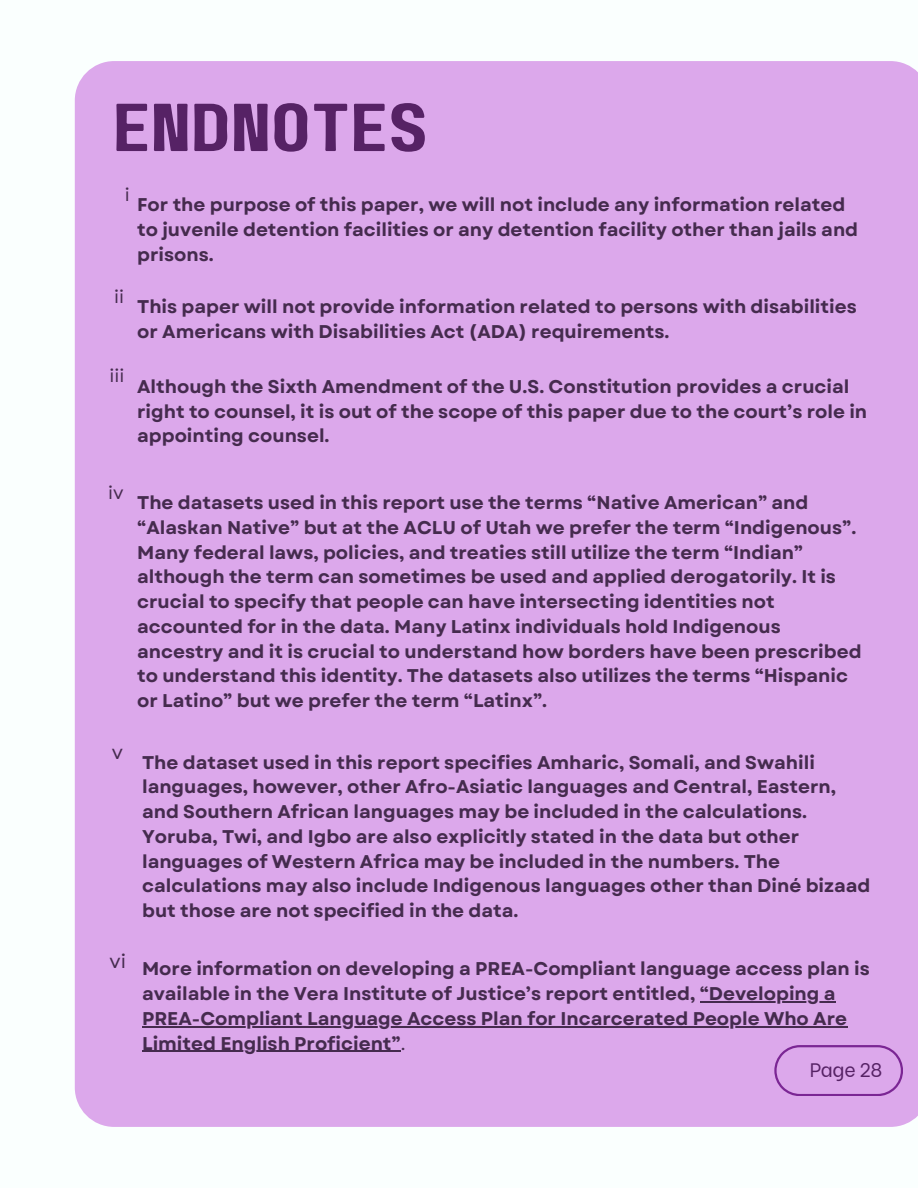
<style>
.page{position:relative;width:918px;height:1188px;background:#fafffe}
.page>*{position:absolute;margin:0;border:0;box-sizing:border-box;transform-origin:0 0}
.t1{font:67.65px "Paalalabas Display Wide BETA";color:#562265}
.t2{font:19.65px "Garet";color:#452b4e}
.t3{font:19.5px "Be Vietnam";letter-spacing:-.02em;color:#562265}
.t4{font:700 18.45px/24.8px "Garet";color:#452b4e}
.t5{font:18.45px "Garet";color:#452b4e}
.s1{font-weight:400}
</style>
<div class="page">
<div style="left:75px;top:61px;width:843px;height:1066px;background:#dca8eb"></div>
<hr style="left:700px;top:1001px;width:135px;height:1px;background:#452b4e">
<hr style="left:142px;top:1026px;width:705px;height:1px;background:#452b4e">
<hr style="left:142px;top:1051px;width:259px;height:1px;background:#452b4e">
<svg style="left:774px;top:1045px;width:129px;height:51px"></svg>
<h1 class="t1" style="left:113px;top:100px;width:317px">ENDNOTES</h1>
<h2 class="t5" style="left:125px;top:181px;width:6px">i</h2>
<p class="t4" style="left:137px;top:193px;width:723px">For the purpose of this paper, we will not include any information related to juvenile detention facilities or any detention facility other than jails and prisons.</p>
<h2 class="t5" style="left:114px;top:283px;width:11px">ii</h2>
<p class="t4" style="left:137px;top:294px;width:721px">This paper will not provide information related to persons with disabilities or Americans with Disabilities Act (ADA) requirements.</p>
<p class="t5" style="left:110px;top:363px;width:16px">iii</p>
<p class="t4" style="left:137px;top:374px;width:732px">Although the Sixth Amendment of the U.S. Constitution provides a crucial right to counsel, it is out of the scope of this paper due to the court’s role in appointing counsel.</p>
<p class="t5" style="left:108px;top:479px;width:17px">iv</p>
<p class="t4" style="left:137px;top:490px;width:726px">The datasets used in this report use the terms “Native American” and “Alaskan Native” but at the ACLU of Utah we prefer the term “Indigenous”.<br>Many federal laws, policies, and treaties still utilize the term “Indian” although the term can sometimes be used and applied derogatorily. It is crucial to specify that people can have intersecting identities not accounted for in the data. Many Latinx individuals hold Indigenous ancestry and it is crucial to understand how borders have been prescribed to understand this identity. The datasets also utilizes the terms “Hispanic or Latino” but we prefer the term “Latinx”.</p>
<p class="t2" style="left:112px;top:738px;width:13px">v</p>
<p class="t2" style="left:110px;top:947px;width:18px">vi</p>
<p class="t4" style="left:142px;top:750px;width:730px">The dataset used in this report specifies Amharic, Somali, and Swahili languages, however, other Afro-Asiatic languages and Central, Eastern, and Southern African languages may be included in the calculations.<br>Yoruba, Twi, and Igbo are also explicitly stated in the data but other languages of Western Africa may be included in the numbers. The calculations may also include Indigenous languages other than Diné bizaad but those are not specified in the data.</p>
<p class="t4" style="left:142px;top:957px;width:729px">More information on developing a PREA-Compliant language access plan is available in the Vera Institute of Justice’s report entitled, “Developing a</p>
<p class="t4" style="left:142px;top:1006px;width:707px">PREA-Compliant Language Access Plan for Incarcerated People Who Are</p>
<h2 class="t4" style="left:142px;top:1031px;width:265px">Limited English Proficient”<span class="s1">.</span></h2>
<h2 class="t3" style="left:810px;top:1053px;width:74px">Page 28</h2>
</div>
